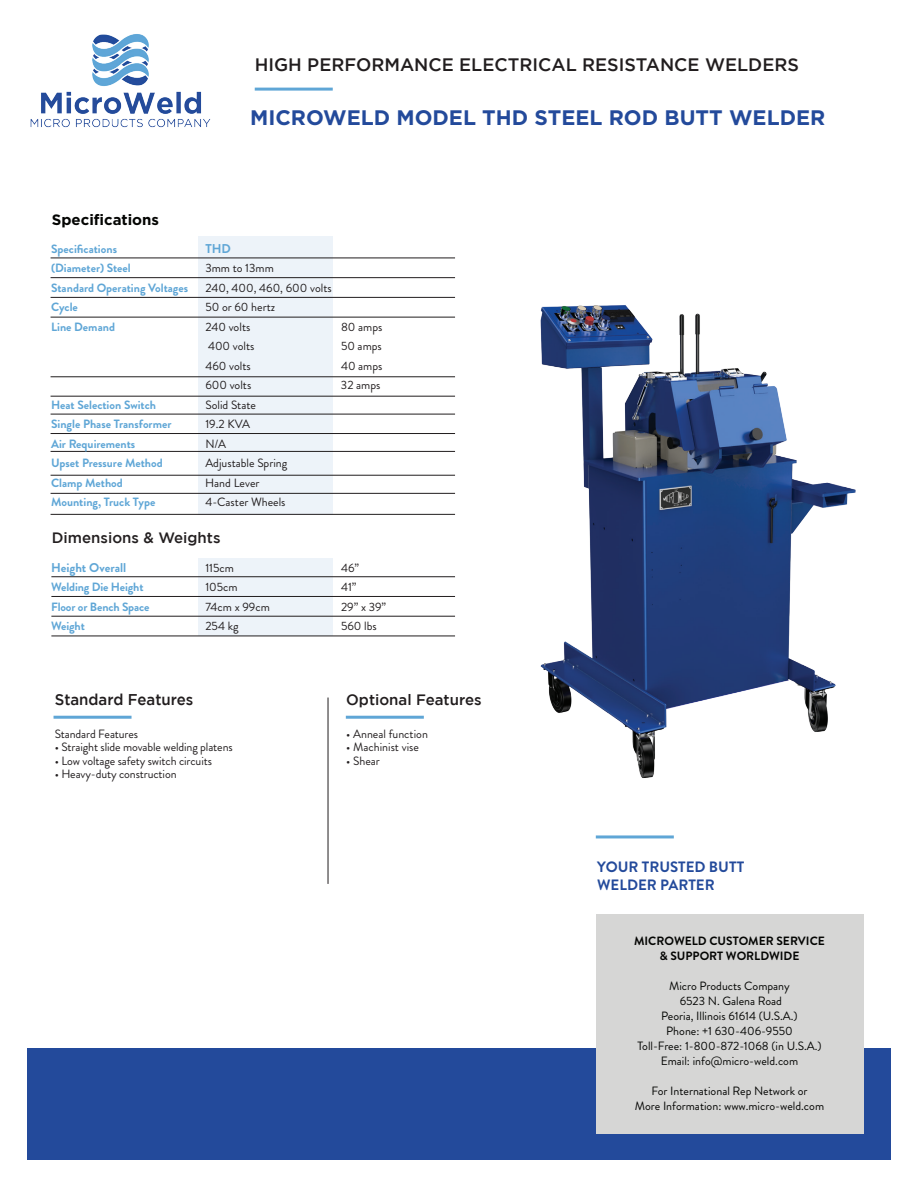
<style>
.page{position:relative;width:918px;height:1188px;background:#fff}
.page>*{position:absolute;margin:0;border:0;box-sizing:border-box;transform-origin:0 0}
.t1{font:700 21px "Gotham";color:#234a9b}
.t2{font:500 18px "Gotham";color:#211d1e}
.t3{font:500 15.6px "Gotham";color:#211d1e;scale:.96 1}
.t4{font:700 15px/18px "Brandon Grotesque";color:#234a9b}
.t5{font:500 15px "Gotham";color:#231f20}
.t6{font:500 15px "Gotham";color:#211d1e}
.t7{font:700 15px "Gotham";color:#040503}
.t8{font:700 12.75px "Brandon Grotesque";color:#5fa6d6}
.t9{font:700 12px "Brandon Grotesque";color:#5fa6d6}
.t10{font:12px/15px "Brandon Grotesque";color:#040503;text-align:center}
.t11{font:12px "Brandon Grotesque";color:#211d1e}
.t12{font:12px "Brandon Grotesque";letter-spacing:-.01em;color:#231f20}
.t13{font:700 12px/15px "Brandon Grotesque";color:#040503;text-align:center}
</style>
<div class="page">
<hr style="left:54px;top:716px;width:78px;height:3px;background:#5fa6d6">
<div style="left:27px;top:1049px;width:864px;height:111px;background:#234a9b"></div>
<hr style="left:328px;top:698px;width:1px;height:186px;background:#211d1e">
<div style="left:198px;top:559px;width:135px;height:77px;background:#edf3f9"></div>
<div style="left:198px;top:236px;width:135px;height:278px;background:#edf3f9"></div>
<hr style="left:51px;top:616px;width:404px;height:1px;background:#211d1e">
<hr style="left:51px;top:636px;width:404px;height:1px;background:#211d1e">
<hr style="left:51px;top:576px;width:404px;height:1px;background:#211d1e">
<hr style="left:51px;top:596px;width:404px;height:1px;background:#211d1e">
<hr style="left:51px;top:297px;width:404px;height:1px;background:#211d1e">
<hr style="left:51px;top:277px;width:404px;height:1px;background:#211d1e">
<hr style="left:51px;top:377px;width:404px;height:1px;background:#211d1e">
<hr style="left:51px;top:317px;width:404px;height:1px;background:#211d1e">
<hr style="left:51px;top:258px;width:404px;height:1px;background:#211d1e">
<hr style="left:51px;top:396px;width:404px;height:1px;background:#211d1e">
<hr style="left:51px;top:414px;width:404px;height:1px;background:#211d1e">
<hr style="left:51px;top:433px;width:404px;height:1px;background:#211d1e">
<hr style="left:51px;top:451px;width:404px;height:1px;background:#211d1e">
<hr style="left:51px;top:514px;width:404px;height:1px;background:#211d1e">
<hr style="left:51px;top:475px;width:404px;height:1px;background:#211d1e">
<hr style="left:51px;top:493px;width:404px;height:1px;background:#211d1e">
<div style="left:596px;top:914px;width:267px;height:220px;background:#d6d6d5"></div>
<hr style="left:596px;top:835px;width:78px;height:3px;background:#5fa6d6">
<img style="left:281px;top:277px;width:575px;height:517px">
<hr style="left:255px;top:88px;width:78px;height:3px;background:#5fa6d6">
<img style="left:30px;top:34px;width:181px;height:94px">
<h2 class="t2" style="left:255px;top:54px;width:546px">HIGH PERFORMANCE ELECTRICAL RESISTANCE WELDERS</h2>
<h1 class="t1" style="left:250px;top:103px;width:577px">MICROWELD MODEL THD STEEL ROD BUTT WELDER</h1>
<p class="t7" style="left:52px;top:209px;width:109px">Specifications</p>
<p class="t9" style="left:51px;top:240px;width:67px">Specifications</p>
<p class="t8" style="left:205px;top:240px;width:27px">THD</p>
<p class="t9" style="left:51px;top:260px;width:81px">(Diameter) Steel</p>
<p class="t11" style="left:205px;top:260px;width:70px">3mm to 13mm</p>
<p class="t9" style="left:51px;top:279px;width:139px">Standard Operating Voltages</p>
<p class="t11" style="left:205px;top:280px;width:128px">240, 400, 460, 600 volts</p>
<p class="t9" style="left:51px;top:299px;width:28px">Cycle</p>
<p class="t11" style="left:205px;top:299px;width:71px">50 or 60 hertz</p>
<p class="t9" style="left:51px;top:318px;width:65px">Line Demand</p>
<p class="t11" style="left:205px;top:319px;width:47px">240 volts</p>
<p class="t11" style="left:341px;top:319px;width:43px">80 amps</p>
<p class="t11" style="left:208px;top:338px;width:48px">400 volts</p>
<p class="t11" style="left:341px;top:338px;width:42px">50 amps</p>
<p class="t11" style="left:205px;top:358px;width:47px">460 volts</p>
<p class="t11" style="left:341px;top:358px;width:43px">40 amps</p>
<p class="t11" style="left:205px;top:377px;width:47px">600 volts</p>
<p class="t11" style="left:341px;top:377px;width:41px">32 amps</p>
<p class="t9" style="left:51px;top:396px;width:106px">Heat Selection Switch</p>
<p class="t11" style="left:205px;top:397px;width:52px">Solid State</p>
<p class="t9" style="left:51px;top:416px;width:122px">Single Phase Transformer</p>
<p class="t11" style="left:205px;top:416px;width:46px">19.2 KVA</p>
<p class="t9" style="left:51px;top:435px;width:86px">Air Requirements</p>
<p class="t11" style="left:205px;top:436px;width:22px">N/A</p>
<p class="t9" style="left:51px;top:455px;width:113px">Upset Pressure Method</p>
<p class="t11" style="left:205px;top:455px;width:84px">Adjustable Spring</p>
<p class="t9" style="left:51px;top:474px;width:73px">Clamp Method</p>
<p class="t11" style="left:205px;top:475px;width:56px">Hand Lever</p>
<p class="t9" style="left:51px;top:494px;width:106px">Mounting, Truck Type</p>
<p class="t11" style="left:205px;top:494px;width:82px">4-Caster Wheels</p>
<p class="t5" style="left:52px;top:529px;width:170px">Dimensions &amp; Weights</p>
<p class="t8" style="left:51px;top:559px;width:77px">Height Overall</p>
<p class="t11" style="left:205px;top:559px;width:30px">115cm</p>
<p class="t11" style="left:341px;top:559px;width:20px">46”</p>
<p class="t9" style="left:51px;top:579px;width:94px">Welding Die Height</p>
<p class="t11" style="left:205px;top:579px;width:34px">105cm</p>
<p class="t11" style="left:341px;top:579px;width:17px">41”</p>
<p class="t9" style="left:51px;top:598px;width:100px">Floor or Bench Space</p>
<p class="t11" style="left:205px;top:598px;width:66px">74cm x 99cm</p>
<p class="t11" style="left:341px;top:598px;width:47px">29” x 39”</p>
<p class="t9" style="left:51px;top:618px;width:35px">Weight</p>
<p class="t11" style="left:205px;top:618px;width:35px">254 kg</p>
<p class="t11" style="left:341px;top:618px;width:37px">560 lbs</p>
<h3 class="t3" style="left:55px;top:691px;width:146px">Standard Features</h3>
<p class="t12" style="left:55px;top:726px;width:85px">Standard Features</p>
<p class="t12" style="left:55px;top:739px;width:179px">• Straight slide movable welding platens</p>
<p class="t12" style="left:55px;top:753px;width:159px">• Low voltage safety switch circuits</p>
<p class="t12" style="left:55px;top:766px;width:123px">• Heavy-duty construction</p>
<p class="t6" style="left:346px;top:691px;width:137px">Optional Features</p>
<p class="t12" style="left:346px;top:726px;width:83px">• Anneal function</p>
<p class="t12" style="left:346px;top:739px;width:74px">• Machinist vise</p>
<p class="t12" style="left:346px;top:753px;width:35px">• Shear</p>
<p class="t4" style="left:597px;top:858px;width:149px">YOUR TRUSTED BUTT<br>WELDER PARTER</p>
<p class="t13" style="left:634px;top:934px;width:192px">MICROWELD CUSTOMER SERVICE &amp; SUPPORT WORLDWIDE</p>
<p class="t10" style="left:637px;top:979px;width:186px">Micro Products Company<br>6523 N. Galena Road<br>Peoria, Illinois 61614 (U.S.A.)<br>Phone: +1 630-406-9550<br>Toll-Free: 1-800-872-1068 (in U.S.A.)<br>Email: info@micro-weld.com</p>
<p class="t10" style="left:635px;top:1084px;width:191px">For International Rep Network or<br>More Information: www.micro-weld.com</p>
</div>
